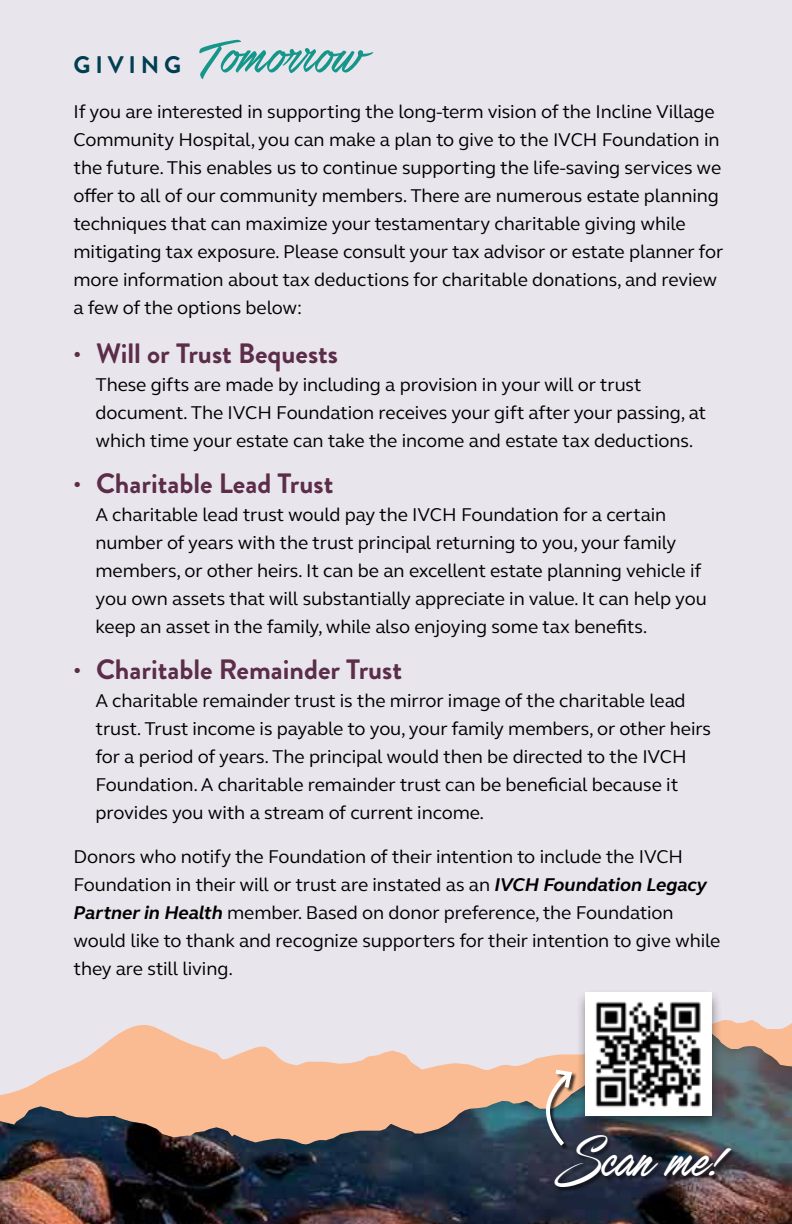
<style>
.page{position:relative;width:792px;height:1224px;background:#e9e5ed}
.page>*{position:absolute;margin:0;border:0;box-sizing:border-box;transform-origin:0 0}
.t1{font:54px "Stackyard";color:#14978a}
.t2{font:50px "Stackyard";color:#fff}
.t3{font:700 28px "Brandon Grotesque";color:#5b2d48}
.t4{font:700 24px "Brandon Grotesque";letter-spacing:.2em;color:#003e51}
.t5{font:19px/28px "FS Elliot Pro";letter-spacing:-.005em;color:#000}
.s1{font-size:20px}
.s2{font-weight:700;font-style:italic}
.s3{font-family:"Blacksword"}
</style>
<div class="page">
<img style="left:0;top:1020px;width:792px;height:204px">
<div style="left:575px;top:989px;width:148px;height:144px;background:#000;opacity:.5"></div>
<img style="left:586px;top:992px;width:126px;height:123px">
<div style="left:555px;top:1136px;width:181px;height:57px;background:#000;opacity:.5"></div>
<svg style="left:396px;top:1056px;width:187px;height:107px;background:#96867c"></svg>
<h1 class="t1" style="left:199px;top:30px;width:167px">Tomorrow</h1>
<p class="t5" style="left:74px;top:97px;width:651px">If you are interested in supporting the long-term vision of the Incline Village Community Hospital, you can make a plan to give to the IVCH Foundation in the future. This enables us to continue supporting the life-saving services we offer to all of our community members. There are numerous estate planning techniques that can maximize your testamentary charitable giving while mitigating tax exposure. Please consult your tax advisor or estate planner for more information about tax deductions for charitable donations, and review a few of the options below:</p>
<p class="t4" style="left:74px;top:47px;width:109px">GIVING</p>
<h3 class="t3" style="left:74px;top:334px;width:266px"><span class="s1">•</span> Will or Trust Bequests</h3>
<p class="t5" style="left:96px;top:370px;width:612px">These gifts are made by including a provision in your will or trust document. The IVCH Foundation receives your gift after your passing, at which time your estate can take the income and estate tax deductions.</p>
<h3 class="t3" style="left:74px;top:464px;width:261px"><span class="s1">•</span> Charitable Lead Trust</h3>
<p class="t5" style="left:96px;top:500px;width:613px">A charitable lead trust would pay the IVCH Foundation for a certain number of years with the trust principal returning to you, your family members, or other heirs. It can be an excellent estate planning vehicle if you own assets that will substantially appreciate in value. It can help you keep an asset in the family, while also enjoying some tax benefits.</p>
<h3 class="t3" style="left:74px;top:650px;width:330px"><span class="s1">•</span> Charitable Remainder Trust</h3>
<p class="t5" style="left:96px;top:686px;width:617px">A charitable remainder trust is the mirror image of the charitable lead trust. Trust income is payable to you, your family members, or other heirs for a period of years. The principal would then be directed to the IVCH Foundation. A charitable remainder trust can be beneficial because it provides you with a stream of current income.</p>
<p class="t5" style="left:74px;top:843px;width:648px">Donors who notify the Foundation of their intention to include the IVCH Foundation in their will or trust are instated as an <span class="s2">IVCH Foundation Legacy Partner in Health</span> member. Based on donor preference, the Foundation would like to thank and recognize supporters for their intention to give while they are still living.</p>
<h2 class="t2" style="left:555px;top:1136px;width:170px"><span class="s3">S</span>can me!</h2>
</div>
